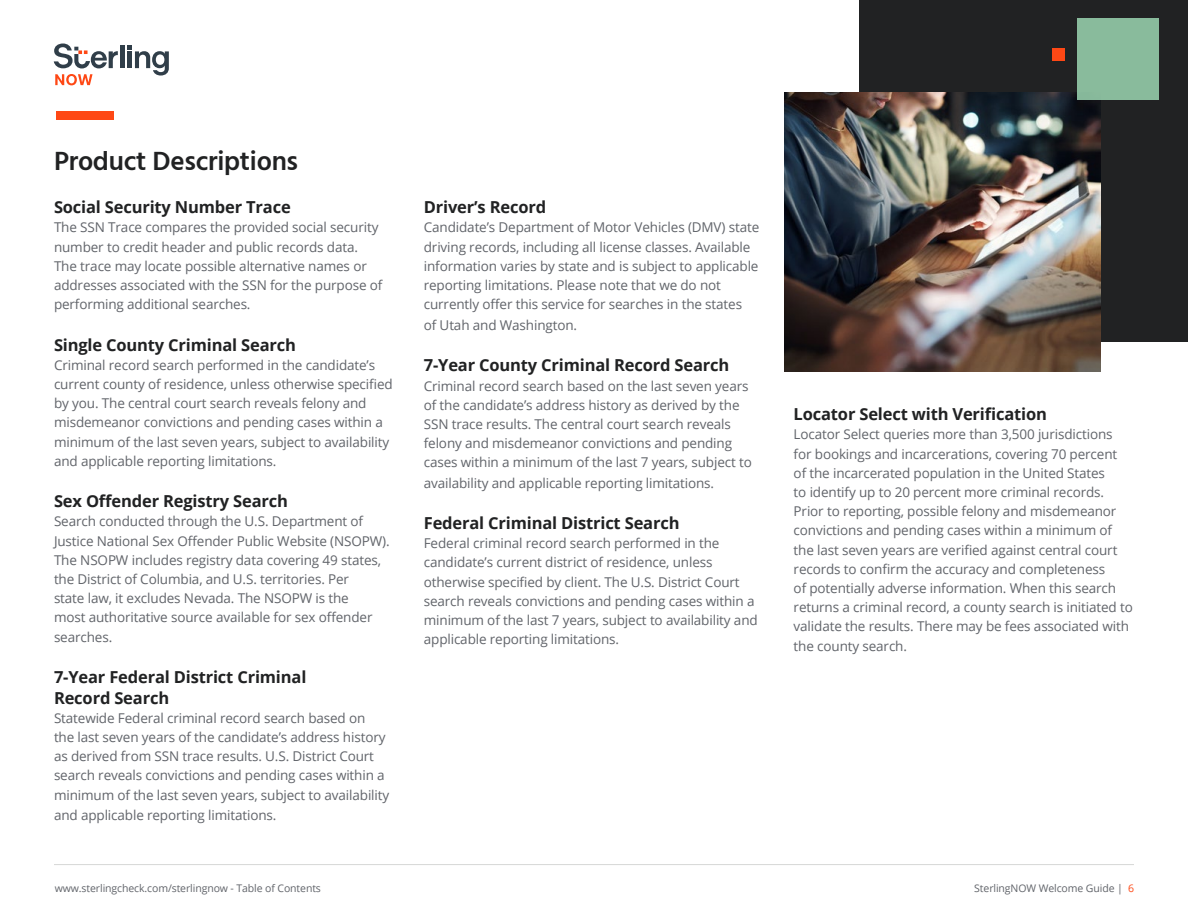
<style>
.page{position:relative;width:1188px;height:918px;background:#fff}
.page>*{position:absolute;margin:0;border:0;box-sizing:border-box;transform-origin:0 0}
.t1{font:600 27px "Hind";letter-spacing:-.01em;color:#212223}
.t2{font:700 16.5px/20.7px "Open Sans";letter-spacing:-.01em;color:#212223}
.t3{font:13.5px/19.2px "Open Sans";letter-spacing:-.01em;color:#61646a}
.t4{font:10.5px "Open Sans";letter-spacing:-.01em;color:#61646a}
.s1{color:#fe4815}
</style>
<div class="page">
<hr style="left:54px;top:864px;width:1080px;height:1px;background:#d6d7d6">
<div style="left:860px;top:0;width:328px;height:341px;background:#212223"></div>
<img style="left:785px;top:93px;width:315px;height:279px">
<div style="left:1052px;top:48px;width:13px;height:13px;background:#fe4815"></div>
<div style="left:1077px;top:18px;width:82px;height:82px;background:#89bb9c"></div>
<div style="left:56px;top:111px;width:58px;height:9px;background:#fe4815"></div>
<div style="left:120px;top:45px;width:5px;height:23px;background:#303e49"></div>
<svg style="left:128px;top:45px;width:41px;height:31px"></svg>
<svg style="left:54px;top:44px;width:64px;height:24px"></svg>
<svg style="left:55px;top:74px;width:38px;height:11px"></svg>
<h1 class="t1" style="left:54px;top:142px;width:246px">Product Descriptions</h1>
<p class="t2" style="left:54px;top:196px;width:238px">Social Security Number Trace</p>
<p class="t3" style="left:54px;top:218px;width:330px">The SSN Trace compares the provided social security number to credit header and public records data.<br>The trace may locate possible alternative names or addresses associated with the SSN for the purpose of performing additional searches.</p>
<p class="t2" style="left:54px;top:334px;width:244px">Single County Criminal Search</p>
<p class="t3" style="left:54px;top:355px;width:340px">Criminal record search performed in the candidate’s current county of residence, unless otherwise specified by you. The central court search reveals felony and misdemeanor convictions and pending cases within a minimum of the last seven years, subject to availability and applicable reporting limitations.</p>
<p class="t2" style="left:54px;top:490px;width:236px">Sex Offender Registry Search</p>
<p class="t3" style="left:54px;top:512px;width:337px">Search conducted through the U.S. Department of Justice National Sex Offender Public Website (NSOPW).<br>The NSOPW includes registry data covering 49 states, the District of Columbia, and U.S. territories. Per<br>state law, it excludes Nevada. The NSOPW is the<br>most authoritative source available for sex offender searches.</p>
<p class="t2" style="left:54px;top:666px;width:254px">7-Year Federal District Criminal<br>Record Search</p>
<p class="t3" style="left:54px;top:708px;width:337px">Statewide Federal criminal record search based on<br>the last seven years of the candidate’s address history as derived from SSN trace results. U.S. District Court search reveals convictions and pending cases within a minimum of the last seven years, subject to availability</p>
<p class="t3" style="left:54px;top:806px;width:224px">and applicable reporting limitations.</p>
<p class="t2" style="left:424px;top:196px;width:124px">Driver’s Record</p>
<p class="t3" style="left:424px;top:218px;width:337px">Candidate’s Department of Motor Vehicles (DMV) state driving records, including all license classes. Available information varies by state and is subject to applicable reporting limitations. Please note that we do not currently offer this service for searches in the states</p>
<p class="t3" style="left:424px;top:315px;width:155px">of Utah and Washington.</p>
<p class="t2" style="left:424px;top:355px;width:307px">7-Year County Criminal Record Search</p>
<p class="t3" style="left:424px;top:376px;width:330px">Criminal record search based on the last seven years of the candidate’s address history as derived by the SSN trace results. The central court search reveals felony and misdemeanor convictions and pending cases within a minimum of the last 7 years, subject to</p>
<p class="t3" style="left:424px;top:473px;width:292px">availability and applicable reporting limitations.</p>
<p class="t2" style="left:424px;top:512px;width:257px">Federal Criminal District Search</p>
<p class="t3" style="left:424px;top:533px;width:335px">Federal criminal record search performed in the candidate’s current district of residence, unless otherwise specified by client. The U.S. District Court search reveals convictions and pending cases within a minimum of the last 7 years, subject to availability and applicable reporting limitations.</p>
<p class="t2" style="left:794px;top:403px;width:255px">Locator Select with Verification</p>
<p class="t3" style="left:794px;top:425px;width:341px">Locator Select queries more than 3,500 jurisdictions for bookings and incarcerations, covering 70 percent of the incarcerated population in the United States<br>to identify up to 20 percent more criminal records.<br>Prior to reporting, possible felony and misdemeanor convictions and pending cases within a minimum of the last seven years are verified against central court records to confirm the accuracy and completeness<br>of potentially adverse information. When this search returns a criminal record, a county search is initiated to validate the results. There may be fees associated with the county search.</p>
<p class="t4" style="left:55px;top:881px;width:268px">www.sterlingcheck.com/sterlingnow - Table of Contents</p>
<p class="t4" style="left:974px;top:881px;width:161px">SterlingNOW Welcome Guide | <span class="s1">6</span></p>
</div>
